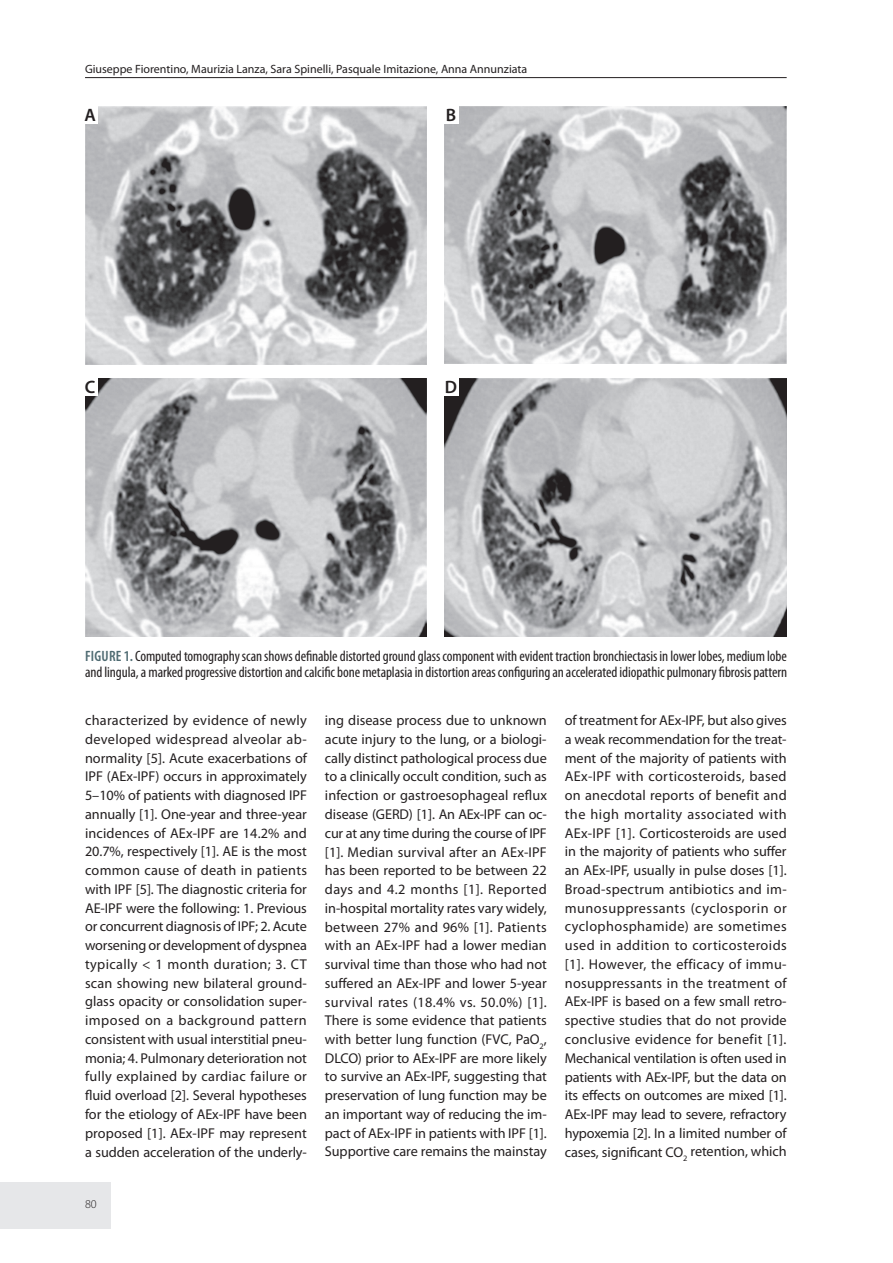
<style>
.page{position:relative;width:893px;height:1263px;background:#fff}
.page>*{position:absolute;margin:0;border:0;box-sizing:border-box;transform-origin:0 0}
.t1{font:600 18px "Myriad Pro";color:#231f20}
.t2{font:condensed 15px/16.5px "Myriad Pro";letter-spacing:-.005em;color:#231f20}
.t3{font:14.25px/18.8px "Myriad Pro";letter-spacing:-.005em;color:#231f20;text-align:justify}
.t4{font:12px "Myriad Pro";color:#231f20}
.t5{font:300 12px "Myriad Pro";color:#231f20}
.s1{font-weight:600;color:#4e6a71}
</style>
<div class="page">
<div style="left:0;top:1182px;width:111px;height:47px;background:#e6e7e9"></div>
<hr style="left:85px;top:77px;width:702px;height:1px;background:#231f20">
<img style="left:85px;top:106px;width:342px;height:258px">
<img style="left:445px;top:107px;width:342px;height:257px">
<div style="left:83px;top:105px;width:15px;height:19px;background:#fff"></div>
<div style="left:444px;top:105px;width:14px;height:19px;background:#fff"></div>
<img style="left:85px;top:379px;width:342px;height:258px">
<img style="left:445px;top:379px;width:342px;height:258px">
<div style="left:83px;top:377px;width:15px;height:19px;background:#fff"></div>
<div style="left:444px;top:377px;width:14px;height:19px;background:#fff"></div>
<p class="t4" style="left:85px;top:62px;width:444px">Giuseppe Fiorentino, Maurizia Lanza, Sara Spinelli, Pasquale Imitazione, Anna Annunziata</p>
<p class="t1" style="left:85px;top:104px;width:13px">A</p>
<p class="t1" style="left:446px;top:104px;width:12px">B</p>
<p class="t1" style="left:85px;top:376px;width:12px">C</p>
<p class="t1" style="left:445px;top:376px;width:14px">D</p>
<p class="t2" style="left:85px;top:647px;width:703px"><span class="s1">FIGURE 1.</span> Computed tomography scan shows definable distorted ground glass component with evident traction bronchiectasis in lower lobes, medium lobe and lingula, a marked progressive distortion and calcific bone metaplasia in distortion areas configuring an accelerated idiopathic pulmonary fibrosis pattern</p>
<p class="t3" style="left:85px;top:711px;width:223px">characterized by evidence of newly developed widespread alveolar ab&shy;normality [5]. Acute exacerbations of IPF (AEx-IPF) occurs in approximately 5–10% of patients with diagnosed IPF annually [1]. One-year and three-year incidences of AEx-IPF are 14.2% and 20.7%, respectively [1]. AE is the most common cause of death in patients with IPF [5]. The diagnostic criteria for AE-IPF were the following: 1. Previous or concurrent diagnosis of IPF; 2. Acute worsening or development of dyspnea typically &lt; 1 month duration; 3. CT scan showing new bilateral ground&shy;glass opacity or consolidation super&shy;imposed on a background pattern consistent with usual interstitial pneu&shy;monia; 4. Pulmonary deterioration not fully explained by cardiac failure or fluid overload [2]. Several hypotheses for the etiology of AEx-IPF have been proposed [1]. AEx-IPF may represent a sudden acceleration of the underly-</p>
<p class="t3" style="left:325px;top:711px;width:223px">ing disease process due to unknown acute injury to the lung, or a biologi&shy;cally distinct pathological process due to a clinically occult condition, such as infection or gastroesophageal reflux disease (GERD) [1]. An AEx-IPF can oc&shy;cur at any time during the course of IPF [1]. Median survival after an AEx-IPF has been reported to be between 22 days and 4.2 months [1]. Reported in-hospital mortality rates vary widely, between 27% and 96% [1]. Patients with an AEx-IPF had a lower median survival time than those who had not suffered an AEx-IPF and lower 5-year survival rates (18.4% vs. 50.0%) [1].<br>There is some evidence that patients with better lung function (FVC, PaO<sub>2</sub>, DLCO) prior to AEx-IPF are more likely to survive an AEx-IPF, suggesting that preservation of lung function may be an important way of reducing the im&shy;pact of AEx-IPF in patients with IPF [1].<br>Supportive care remains the mainstay</p>
<p class="t3" style="left:565px;top:711px;width:224px">of treatment for AEx-IPF, but also gives a weak recommendation for the treat&shy;ment of the majority of patients with AEx-IPF with corticosteroids, based on anecdotal reports of benefit and the high mortality associated with AEx-IPF [1]. Corticosteroids are used in the majority of patients who suffer an AEx-IPF, usually in pulse doses [1].<br>Broad-spectrum antibiotics and im&shy;munosuppressants (cyclosporin or cyclophosphamide) are sometimes used in addition to corticosteroids [1]. However, the efficacy of immu&shy;nosuppressants in the treatment of AEx-IPF is based on a few small retro&shy;spective studies that do not provide conclusive evidence for benefit [1].<br>Mechanical ventilation is often used in patients with AEx-IPF, but the data on its effects on outcomes are mixed [1].<br>AEx-IPF may lead to severe, refractory hypoxemia [2]. In a limited number of cases, significant CO<sub>2</sub> retention, which</p>
<p class="t5" style="left:85px;top:1197px;width:13px">80</p>
</div>
